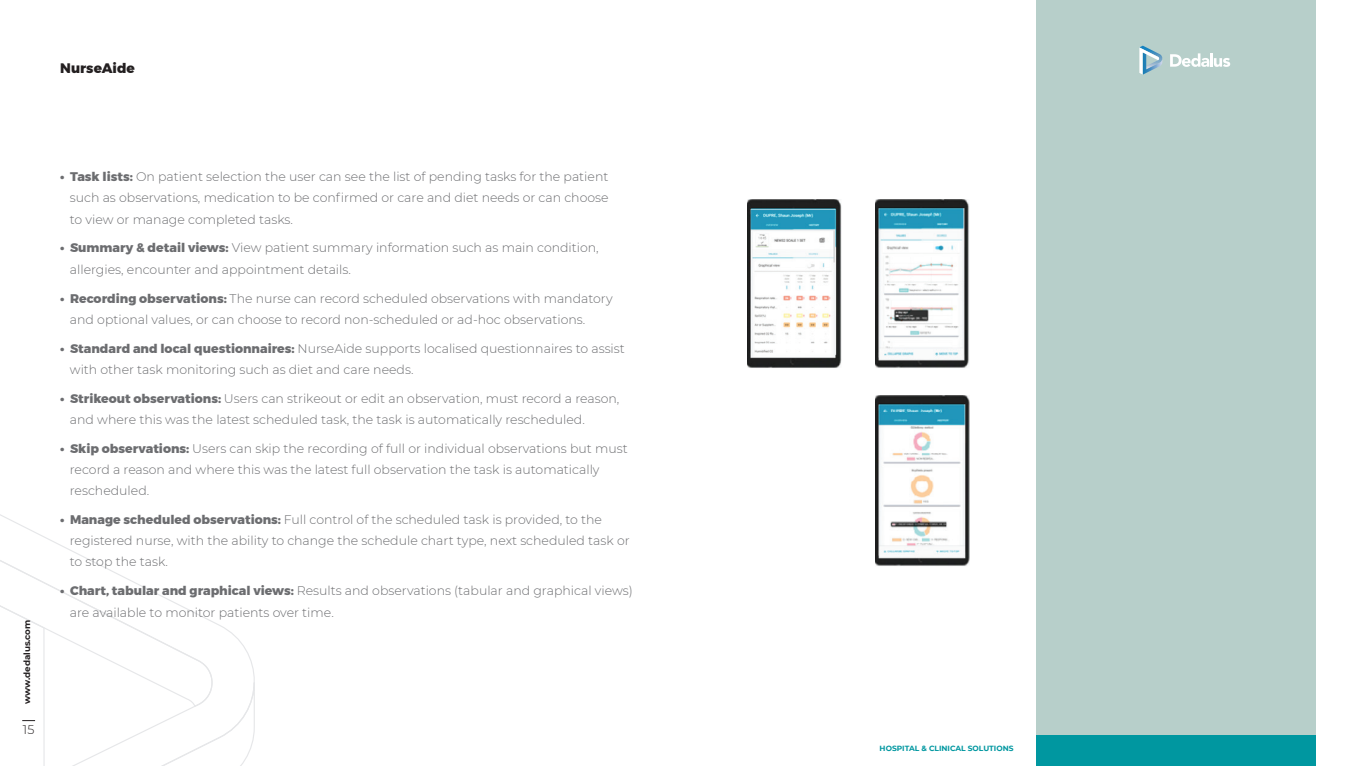
<style>
.page{position:relative;width:1361px;height:766px;background:#fff}
.page>*{position:absolute;margin:0;border:0;box-sizing:border-box;transform-origin:0 0}
.t1{font:800 13.75px "Montserrat";color:#231f20}
.t2{font:300 12.5px/21.2px "Montserrat";color:#6c6d70}
.t3{font:300 12.5px "Montserrat";color:#231f20}
.t4{font:700 8.75px "Montserrat";letter-spacing:-.005em;color:#231f20}
.t5{font:700 7.5px "Montserrat";color:#0097a0}
.s1{font-weight:800}
</style>
<div class="page">
<div style="left:1036px;top:1px;width:279px;height:734px;background:#b7cfca"></div>
<hr style="left:1036px;top:0;width:279px;height:1px;background:#b7cfca">
<div style="left:1036px;top:735px;width:279px;height:30px;background:#0097a0"></div>
<svg style="left:0;top:535px;width:176px;height:68px"></svg>
<svg style="left:0;top:603px;width:255px;height:162px"></svg>
<svg style="left:1170px;top:53px;width:60px;height:14px"></svg>
<svg style="left:1139px;top:46px;width:24px;height:29px"></svg>
<img style="left:747px;top:199px;width:94px;height:169px">
<img style="left:875px;top:199px;width:94px;height:169px">
<img style="left:875px;top:396px;width:94px;height:170px">
<p class="t1" style="left:60px;top:60px;width:76px">NurseAide</p>
<p class="t4" style="left:21px;top:703px;width:86px;rotate:-90deg">www.dedalus.com</p>
<p class="t3" style="left:23px;top:720px;width:13px">15</p>
<p class="t2" style="left:70px;top:166px;width:540px;text-align:justify;text-indent:-10px"><span class="s1">• Task lists:</span> On patient selection the user can see the list of pending tasks for the patient such as observations, medication to be confirmed or care and diet needs or can choose to view or manage completed tasks.</p>
<p class="t2" style="left:70px;top:237px;width:530px;text-indent:-10px"><span class="s1">• Summary &amp; detail views:</span> View patient summary information such as main condition, allergies, encounter and appointment details.</p>
<p class="t2" style="left:70px;top:287px;width:544px;text-indent:-10px"><span class="s1">• Recording observations:</span> The nurse can record scheduled observations with mandatory and optional values, or can choose to record non-scheduled or ad-hoc observations.</p>
<p class="t2" style="left:70px;top:337px;width:556px;text-indent:-10px"><span class="s1">• Standard and local questionnaires:</span> NurseAide supports localised questionnaires to assist with other task monitoring such as diet and care needs.</p>
<p class="t2" style="left:70px;top:387px;width:551px;text-indent:-10px"><span class="s1">• Strikeout observations:</span> Users can strikeout or edit an observation, must record a reason, and where this was the latest scheduled task, the task is automatically rescheduled.</p>
<p class="t2" style="left:70px;top:437px;width:559px;text-indent:-10px"><span class="s1">• Skip observations:</span> Users can skip the recording of full or individual observations but must record a reason and where this was the latest full observation the task is automatically rescheduled.</p>
<p class="t2" style="left:70px;top:508px;width:561px;text-indent:-10px"><span class="s1">• Manage scheduled observations:</span> Full control of the scheduled task is provided, to the registered nurse, with the ability to change the schedule chart type, next scheduled task or to stop the task.</p>
<p class="t2" style="left:70px;top:579px;width:564px;text-indent:-10px"><span class="s1">• Chart, tabular and graphical views:</span> Results and observations (tabular and graphical views) are available to monitor patients over time.</p>
<p class="t5" style="left:879px;top:742px;width:135px">HOSPITAL &amp; CLINICAL SOLUTIONS</p>
</div>
